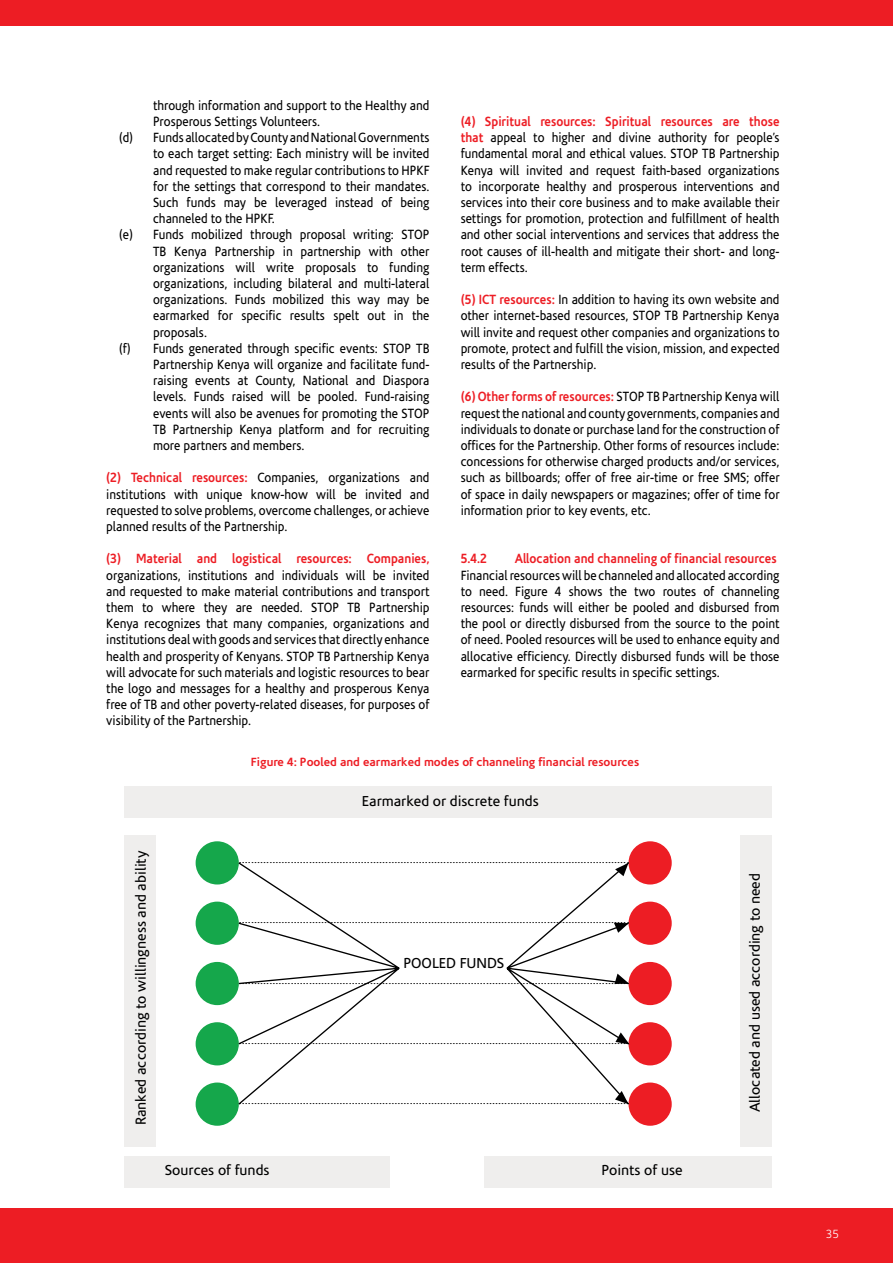
<style>
.page{position:relative;width:893px;height:1263px;background:#fff}
.page>*{position:absolute;margin:0;border:0;box-sizing:border-box;transform-origin:0 0}
.t1{font:14.55px "Corisande";color:#000}
.t2{font:13.5px/16.2px "Corisande";color:#000;text-align:justify;scale:.9 1}
.t3{font:700 13.5px "Corisande";color:#ed1d24;scale:.9 1}
.t4{font:700 12px "Corisande";color:#ed1d24}
.t5{font:300 12px "Corisande";color:#fff}
.t6{font:9.45px "Corisande";color:#000;scale:1.29 1}
.s1{font-weight:700;color:#ed1d24}
</style>
<div class="page">
<div style="left:0;top:1209px;width:893px;height:54px;background:#ed1d24"></div>
<div style="left:0;top:0;width:893px;height:26px;background:#ed1d24"></div>
<div style="left:741px;top:834px;width:31px;height:312px;background:#efeeed"></div>
<div style="left:124px;top:834px;width:32px;height:312px;background:#efeeed"></div>
<div style="left:124px;top:786px;width:648px;height:32px;background:#efeeed"></div>
<div style="left:124px;top:1156px;width:265px;height:31px;background:#efeeed"></div>
<div style="left:485px;top:1156px;width:287px;height:31px;background:#efeeed"></div>
<div style="left:196px;top:841px;width:43px;height:43px;background:#15a74b;border-radius:50%"></div>
<div style="left:196px;top:902px;width:43px;height:43px;background:#15a74b;border-radius:50%"></div>
<div style="left:196px;top:962px;width:43px;height:43px;background:#15a74b;border-radius:50%"></div>
<div style="left:196px;top:1022px;width:43px;height:43px;background:#15a74b;border-radius:50%"></div>
<div style="left:196px;top:1082px;width:43px;height:44px;background:#15a74b;border-radius:50%"></div>
<div style="left:628px;top:841px;width:44px;height:43px;background:#ed1d24;border-radius:50%"></div>
<div style="left:628px;top:902px;width:44px;height:43px;background:#ed1d24;border-radius:50%"></div>
<div style="left:628px;top:962px;width:44px;height:43px;background:#ed1d24;border-radius:50%"></div>
<div style="left:628px;top:1022px;width:44px;height:43px;background:#ed1d24;border-radius:50%"></div>
<div style="left:628px;top:1082px;width:44px;height:44px;background:#ed1d24;border-radius:50%"></div>
<svg style="left:237px;top:861px;width:393px;height:245px"></svg>
<svg style="left:615px;top:863px;width:13px;height:13px"></svg>
<svg style="left:614px;top:923px;width:15px;height:10px"></svg>
<svg style="left:614px;top:974px;width:15px;height:10px"></svg>
<svg style="left:615px;top:1032px;width:14px;height:12px"></svg>
<svg style="left:615px;top:1091px;width:13px;height:13px"></svg>
<p class="t2" style="left:153px;top:97px;width:309px">through information and support to the Healthy and</p>
<p class="t2" style="left:153px;top:114px;width:187px">Prosperous Settings Volunteers.</p>
<p class="t2" style="left:119px;top:130px;width:346px">(d) Funds allocated by County and National Governments</p>
<p class="t2" style="left:153px;top:146px;width:309px">to each target setting: Each ministry will be invited</p>
<p class="t2" style="left:153px;top:162px;width:309px">and requested to make regular contributions to HPKF</p>
<p class="t2" style="left:153px;top:178px;width:309px">for the settings that correspond to their mandates.</p>
<p class="t2" style="left:153px;top:195px;width:309px">Such funds may be leveraged instead of being</p>
<p class="t2" style="left:153px;top:211px;width:137px">channeled to the HPKF.</p>
<p class="t2" style="left:119px;top:227px;width:346px">(e) Funds mobilized through proposal writing: STOP</p>
<p class="t2" style="left:153px;top:243px;width:309px">TB Kenya Partnership in partnership with other</p>
<p class="t2" style="left:153px;top:259px;width:309px">organizations will write proposals to funding</p>
<p class="t2" style="left:153px;top:276px;width:309px">organizations, including bilateral and multi-lateral</p>
<p class="t2" style="left:153px;top:292px;width:309px">organizations. Funds mobilized this way may be</p>
<p class="t2" style="left:153px;top:308px;width:309px">earmarked for specific results spelt out in the</p>
<p class="t2" style="left:153px;top:324px;width:61px">proposals.</p>
<p class="t2" style="left:119px;top:340px;width:346px">(f) Funds generated through specific events: STOP TB</p>
<p class="t2" style="left:153px;top:357px;width:309px">Partnership Kenya will organize and facilitate fund-</p>
<p class="t2" style="left:153px;top:373px;width:309px">raising events at County, National and Diaspora</p>
<p class="t2" style="left:153px;top:389px;width:309px">levels. Funds raised will be pooled. Fund-raising</p>
<p class="t2" style="left:153px;top:405px;width:309px">events will also be avenues for promoting the STOP</p>
<p class="t2" style="left:153px;top:421px;width:309px">TB Partnership Kenya platform and for recruiting</p>
<p class="t2" style="left:153px;top:438px;width:170px">more partners and members.</p>
<p class="t2" style="left:106px;top:470px;width:361px"><span class="s1">(2) Technical resources:</span> Companies, organizations and institutions with unique know-how will be invited and requested to solve problems, overcome challenges, or achieve planned results of the Partnership.</p>
<p class="t3" style="left:106px;top:551px;width:361px">(3) Material and logistical resources: Companies,</p>
<p class="t2" style="left:106px;top:567px;width:361px">organizations, institutions and individuals will be invited and requested to make material contributions and transport them to where they are needed. STOP TB Partnership Kenya recognizes that many companies, organizations and institutions deal with goods and services that directly enhance health and prosperity of Kenyans. STOP TB Partnership Kenya will advocate for such materials and logistic resources to bear the logo and messages for a healthy and prosperous Kenya free of TB and other poverty-related diseases, for purposes of visibility of the Partnership.</p>
<p class="t2" style="left:461px;top:114px;width:356px"><span class="s1">(4) Spiritual resources: Spiritual resources are those that</span> appeal to higher and divine authority for people’s fundamental moral and ethical values. STOP TB Partnership Kenya will invited and request faith-based organizations to incorporate healthy and prosperous interventions and services into their core business and to make available their settings for promotion, protection and fulfillment of health and other social interventions and services that address the root causes of ill-health and mitigate their short- and long&shy;term effects.</p>
<p class="t2" style="left:461px;top:292px;width:356px"><span class="s1">(5) ICT resources:</span> In addition to having its own website and other internet-based resources, STOP TB Partnership Kenya will invite and request other companies and organizations to promote, protect and fulfill the vision, mission, and expected results of the Partnership.</p>
<p class="t2" style="left:461px;top:389px;width:356px"><span class="s1">(6) Other forms of resources:</span> STOP TB Partnership Kenya will request the national and county governments, companies and individuals to donate or purchase land for the construction of offices for the Partnership. Other forms of resources include: concessions for otherwise charged products and/or services, such as billboards; offer of free air-time or free SMS; offer of space in daily newspapers or magazines; offer of time for information prior to key events, etc.</p>
<p class="t3" style="left:461px;top:551px;width:31px">5.4.2</p>
<p class="t3" style="left:515px;top:551px;width:293px">Allocation and channeling of financial resources</p>
<p class="t2" style="left:461px;top:567px;width:356px">Financial resources will be channeled and allocated according to need. Figure 4 shows the two routes of channeling resources: funds will either be pooled and disbursed from the pool or directly disbursed from the source to the point of need. Pooled resources will be used to enhance equity and allocative efficiency. Directly disbursed funds will be those earmarked for specific results in specific settings.</p>
<p class="t4" style="left:251px;top:755px;width:390px">Figure 4: Pooled and earmarked modes of channeling financial resources</p>
<p class="t1" style="left:362px;top:793px;width:178px">Earmarked or discrete funds</p>
<p class="t1" style="left:133px;top:1125px;width:276px;rotate:-90deg">Ranked according to willingness and ability</p>
<p class="t6" style="left:239px;top:854px;width:305px">................................................................................................................................</p>
<p class="t6" style="left:239px;top:915px;width:305px">................................................................................................................................</p>
<p class="t1" style="left:403px;top:955px;width:103px">POOLED FUNDS</p>
<p class="t6" style="left:239px;top:975px;width:305px">................................................................................................................................</p>
<p class="t6" style="left:239px;top:1035px;width:305px">................................................................................................................................</p>
<p class="t6" style="left:239px;top:1096px;width:305px">................................................................................................................................</p>
<p class="t1" style="left:165px;top:1162px;width:106px">Sources of funds</p>
<p class="t1" style="left:601px;top:1162px;width:83px">Points of use</p>
<p class="t1" style="left:747px;top:1112px;width:241px;rotate:-90deg">Allocated and used according to need</p>
<p class="t5" style="left:826px;top:1227px;width:15px">35</p>
</div>
